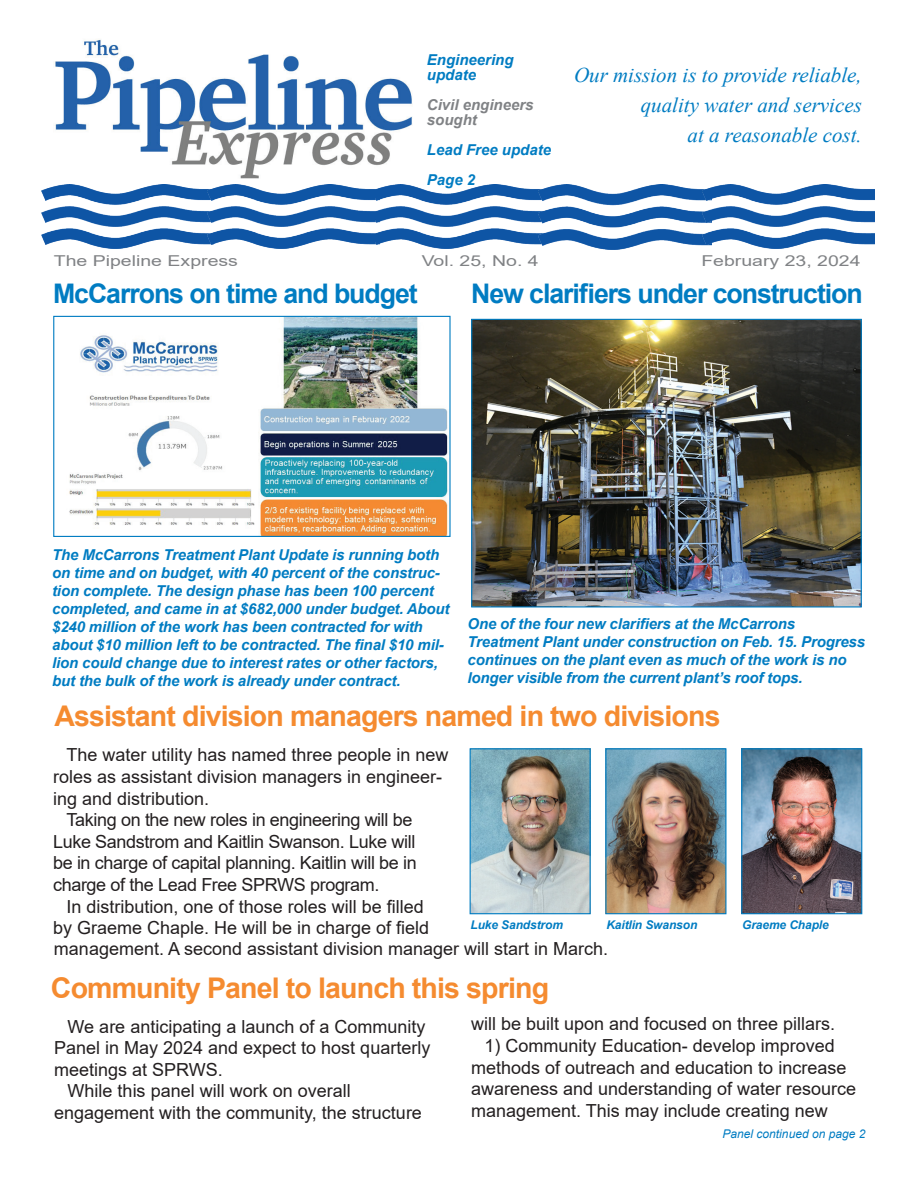
<style>
.page{position:relative;width:918px;height:1188px;background:#fff}
.page>*{position:absolute;margin:0;border:0;box-sizing:border-box;transform-origin:0 0}
.t1{font:700 28.5px "Arial";letter-spacing:-.03em;color:#f58b30}
.t2{font:700 27px "Arial";letter-spacing:-.04em;color:#007cc2}
.t3{font:italic 21px/30px "Times New Roman";color:#007cc2;text-align:right}
.t4{font:18px/21.6px "Arial";color:#231f20}
.t5{font:18px "Arial";letter-spacing:-.02em;color:#231f20}
.t6{font:italic 700 15px/18px "Arial";letter-spacing:-.01em;color:#007cc2}
.t7{font:15px "Arial";color:#808285;scale:1.3 1}
.t8{font:italic 700 15px/15px "Arial";color:#808285}
.t9{font:italic 700 12px "Arial";letter-spacing:-.01em;color:#007cc2}
.t10{font:italic 12px "Arial";color:#007cc2}
</style>
<div class="page">
<img style="left:54px;top:39px;width:358px;height:140px">
<img style="left:473px;top:321px;width:387px;height:285px">
<div style="left:471px;top:319px;width:391px;height:289px;border:1px solid #007cc2"></div>
<img style="left:41px;top:184px;width:166px;height:65px">
<img style="left:207px;top:184px;width:169px;height:65px">
<img style="left:376px;top:184px;width:163px;height:65px">
<img style="left:539px;top:184px;width:163px;height:65px">
<img style="left:702px;top:184px;width:172px;height:65px">
<img style="left:472px;top:750px;width:117px;height:162px">
<div style="left:470px;top:748px;width:121px;height:166px;border:1px solid #007cc2"></div>
<img style="left:607px;top:750px;width:117px;height:162px">
<div style="left:605px;top:748px;width:121px;height:166px;border:1px solid #007cc2"></div>
<img style="left:743px;top:750px;width:117px;height:162px">
<div style="left:741px;top:748px;width:121px;height:166px;border:1px solid #007cc2"></div>
<img style="left:69px;top:318px;width:379px;height:217px">
<div style="left:53px;top:316px;width:398px;height:221px;border:1px solid #007cc2"></div>
<p class="t6" style="left:427px;top:53px;width:88px;line-height:15px">Engineering update</p>
<p class="t8" style="left:427px;top:98px;width:108px">Civil engineers sought</p>
<p class="t6" style="left:427px;top:135px;width:126px;line-height:30px">Lead Free update<br>Page 2</p>
<p class="t3" style="left:574px;top:60px;width:289px">Our mission is to provide reliable, quality water and services<br>at a reasonable cost.</p>
<p class="t7" style="left:54px;top:250px;width:143px">The Pipeline Express</p>
<p class="t7" style="left:422px;top:250px;width:92px">Vol. 25, No. 4</p>
<p class="t7" style="left:701px;top:250px;width:124px">February 23, 2024</p>
<h2 class="t2" style="left:53px;top:275px;width:366px">McCarrons on time and budget</h2>
<h2 class="t2" style="left:471px;top:275px;width:393px">New clarifiers under construction</h2>
<p class="t6" style="left:52px;top:546px;width:399px">The McCarrons Treatment Plant Update is running both on time and on budget, with 40 percent of the construc&shy;tion complete. The design phase has been 100 percent completed, and came in at $682,000 under budget. About $240 million of the work has been contracted for with about $10 million left to be contracted. The final $10 mil&shy;lion could change due to interest rates or other factors, but the bulk of the work is already under contract.</p>
<p class="t6" style="left:468px;top:615px;width:399px">One of the four new clarifiers at the McCarrons Treatment Plant under construction on Feb. 15. Progress continues on the plant even as much of the work is no longer visible from the current plant’s roof tops.</p>
<h1 class="t1" style="left:55px;top:696px;width:668px">Assistant division managers named in two divisions</h1>
<p class="t4" style="left:67px;top:744px;width:383px">The water utility has named three people in new</p>
<p class="t4" style="left:53px;top:766px;width:391px">roles as assistant division managers in engineer-</p>
<p class="t4" style="left:53px;top:787px;width:158px">ing and distribution.</p>
<p class="t5" style="left:67px;top:807px;width:347px">Taking on the new roles in engineering will be</p>
<p class="t5" style="left:53px;top:829px;width:364px">Luke Sandstrom and Kaitlin Swanson. Luke will</p>
<p class="t5" style="left:53px;top:851px;width:365px">be in charge of capital planning. Kaitlin will be in</p>
<p class="t5" style="left:53px;top:872px;width:328px">charge of the Lead Free SPRWS program.</p>
<p class="t4" style="left:67px;top:895px;width:359px">In distribution, one of those roles will be filled</p>
<p class="t4" style="left:53px;top:917px;width:378px">by Graeme Chaple. He will be in charge of field</p>
<p class="t9" style="left:471px;top:917px;width:94px">Luke Sandstrom</p>
<p class="t9" style="left:606px;top:917px;width:93px">Kaitlin Swanson</p>
<p class="t9" style="left:742px;top:917px;width:88px">Graeme Chaple</p>
<p class="t4" style="left:54px;top:938px;width:556px">management. A second assistant division manager will start in March.</p>
<h1 class="t1" style="left:51px;top:968px;width:500px">Community Panel to launch this spring</h1>
<p class="t4" style="left:471px;top:1013px;width:366px">will be built upon and focused on three pillars.</p>
<p class="t4" style="left:471px;top:1035px;width:387px;text-indent:14px">1) Community Education- develop improved methods of outreach and education to increase awareness and understanding of water resource management. This may include creating new</p>
<p class="t4" style="left:68px;top:1015px;width:359px">We are anticipating a launch of a Community</p>
<p class="t4" style="left:54px;top:1037px;width:378px">Panel in May 2024 and expect to host quarterly</p>
<p class="t4" style="left:54px;top:1059px;width:170px">meetings at SPRWS.</p>
<p class="t4" style="left:68px;top:1080px;width:285px">While this panel will work on overall</p>
<p class="t4" style="left:54px;top:1102px;width:369px">engagement with the community, the structure</p>
<p class="t10" style="left:723px;top:1126px;width:144px">Panel continued on page 2</p>
</div>
